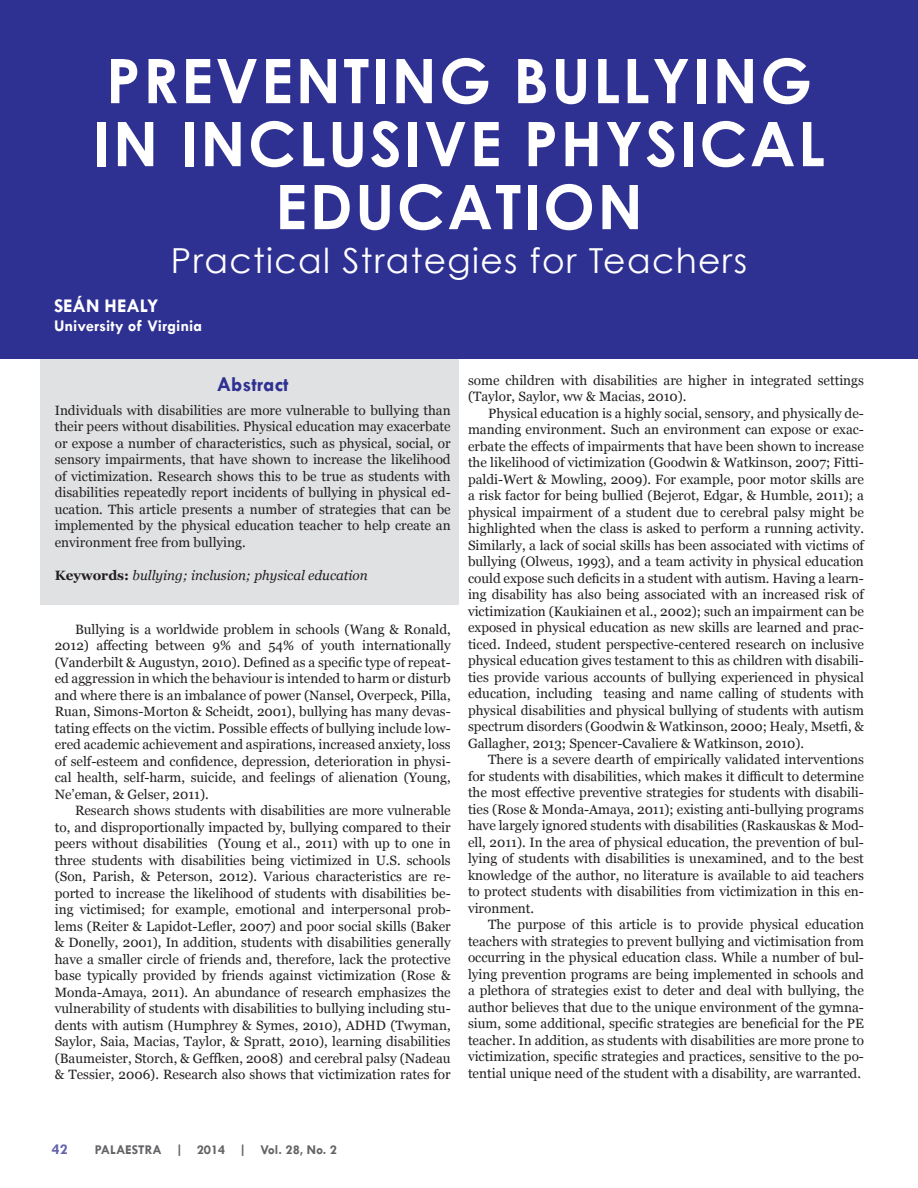
<style>
.page{position:relative;width:918px;height:1188px;background:#fff}
.page>*{position:absolute;margin:0;border:0;box-sizing:border-box;transform-origin:0 0}
.Table_Text{font:700 61.5px/63px "Century Gothic";letter-spacing:.04em;color:#fff;text-align:center}
.Table_Text-2{font:34.5px "Century Gothic";letter-spacing:.04em;color:#fff}
.t1{font:700 21px "Tw Cen";color:#2f3192}
.t2{font:700 19.5px "Tw Cen";color:#fff}
.t3{font:700 16.5px "Tw Cen";color:#fff}
.t4{font:700 15px "Tw Cen";color:#6364ad}
.Small_body_text{font:13.5px/16.5px "Georgia";color:#231f20;text-align:justify}
.Small_body_text-2{font:italic 13.5px "Georgia";color:#231f20}
.t5{font:700 13.5px "Tw Cen";color:#636466}
.s1{font-weight:700;font-style:normal}
</style>
<div class="page">
<div style="left:40px;top:50px;width:419px;height:555px;background:#e0e1e2"></div>
<div style="left:0;top:0;width:918px;height:359px;background:#2f3192"></div>
<p class="Table_Text" style="left:106px;top:48px;width:708px">PREVENTING BULLYING</p>
<p class="Table_Text" style="left:93px;top:111px;width:733px">IN INCLUSIVE PHYSICAL<br>EDUCATION</p>
<p class="Table_Text-2" style="left:171px;top:239px;width:578px">Practical Strategies for Teachers</p>
<p class="t2" style="left:54px;top:294px;width:106px">SEÁN HEALY</p>
<p class="t3" style="left:54px;top:316px;width:150px">University of Virginia</p>
<h1 class="t1" style="left:217px;top:372px;width:73px">Abstract</h1>
<p class="Small_body_text" style="left:55px;top:401px;width:398px">Individuals with disabilities are more vulnerable to bullying than their peers without disabilities. Physical education may exacerbate or expose a number of characteristics, such as physical, social, or sensory impairments, that have shown to increase the likelihood of victimization. Research shows this to be true as students with disabilities repeatedly report incidents of bullying in physical ed&shy;ucation. This article presents a number of strategies that can be implemented by the physical education teacher to help create an environment free from bullying.</p>
<p class="Small_body_text-2" style="left:55px;top:565px;width:315px"><span class="s1">Keywords:</span> bullying; inclusion; physical education</p>
<p class="Small_body_text" style="left:55px;top:620px;width:398px;text-indent:20px">Bullying is a worldwide problem in schools (Wang &amp; Ronald, 2012) affecting between 9% and 54% of youth internationally (Vanderbilt &amp; Augustyn, 2010). Defined as a specific type of repeat&shy;ed aggression in which the behaviour is intended to harm or disturb and where there is an imbalance of power (Nansel, Overpeck, Pilla, Ruan, Simons-Morton &amp; Scheidt, 2001), bullying has many devas&shy;tating effects on the victim. Possible effects of bullying include low&shy;ered academic achievement and aspirations, increased anxiety, loss of self-esteem and confidence, depression, deterioration in physi&shy;cal health, self-harm, suicide, and feelings of alienation (Young, Ne’eman, &amp; Gelser, 2011).</p>
<p class="Small_body_text" style="left:55px;top:802px;width:398px;text-indent:20px">Research shows students with disabilities are more vulnerable to, and disproportionally impacted by, bullying compared to their peers without disabilities (Young et al., 2011) with up to one in three students with disabilities being victimized in U.S. schools (Son, Parish, &amp; Peterson, 2012). Various characteristics are re&shy;ported to increase the likelihood of students with disabilities be&shy;ing victimised; for example, emotional and interpersonal prob&shy;lems (Reiter &amp; Lapidot-Lefler, 2007) and poor social skills (Baker &amp; Donelly, 2001), In addition, students with disabilities generally have a smaller circle of friends and, therefore, lack the protective base typically provided by friends against victimization (Rose &amp; Monda-Amaya, 2011). An abundance of research emphasizes the vulnerability of students with disabilities to bullying including stu&shy;dents with autism (Humphrey &amp; Symes, 2010), ADHD (Twyman, Saylor, Saia, Macias, Taylor, &amp; Spratt, 2010), learning disabilities (Baumeister, Storch, &amp; Geffken, 2008) and cerebral palsy (Nadeau &amp; Tessier, 2006). Research also shows that victimization rates for</p>
<p class="Small_body_text" style="left:468px;top:372px;width:397px">some children with disabilities are higher in integrated settings (Taylor, Saylor, ww &amp; Macias, 2010).</p>
<p class="Small_body_text" style="left:468px;top:405px;width:398px;text-indent:20px">Physical education is a highly social, sensory, and physically de&shy;manding environment. Such an environment can expose or exac&shy;erbate the effects of impairments that have been shown to increase the likelihood of victimization (Goodwin &amp; Watkinson, 2007; Fitti&shy;paldi-Wert &amp; Mowling, 2009). For example, poor motor skills are a risk factor for being bullied (Bejerot, Edgar, &amp; Humble, 2011); a physical impairment of a student due to cerebral palsy might be highlighted when the class is asked to perform a running activity.<br>Similarly, a lack of social skills has been associated with victims of bullying (Olweus, 1993), and a team activity in physical education could expose such deficits in a student with autism. Having a learn&shy;ing disability has also being associated with an increased risk of victimization (Kaukiainen et al., 2002); such an impairment can be exposed in physical education as new skills are learned and prac&shy;ticed. Indeed, student perspective-centered research on inclusive physical education gives testament to this as children with disabili&shy;ties provide various accounts of bullying experienced in physical education, including teasing and name calling of students with physical disabilities and physical bullying of students with autism spectrum disorders (Goodwin &amp; Watkinson, 2000; Healy, Msetfi, &amp; Gallagher, 2013; Spencer-Cavaliere &amp; Watkinson, 2010).</p>
<p class="Small_body_text" style="left:468px;top:751px;width:397px;text-indent:20px">There is a severe dearth of empirically validated interventions for students with disabilities, which makes it difficult to determine the most effective preventive strategies for students with disabili&shy;ties (Rose &amp; Monda-Amaya, 2011); existing anti-bullying programs have largely ignored students with disabilities (Raskauskas &amp; Mod&shy;ell, 2011). In the area of physical education, the prevention of bul&shy;lying of students with disabilities is unexamined, and to the best knowledge of the author, no literature is available to aid teachers to protect students with disabilities from victimization in this en&shy;vironment.</p>
<p class="Small_body_text" style="left:468px;top:916px;width:397px;text-indent:20px">The purpose of this article is to provide physical education teachers with strategies to prevent bullying and victimisation from occurring in the physical education class. While a number of bul&shy;lying prevention programs are being implemented in schools and a plethora of strategies exist to deter and deal with bullying, the author believes that due to the unique environment of the gymna&shy;sium, some additional, specific strategies are beneficial for the PE teacher. In addition, as students with disabilities are more prone to victimization, specific strategies and practices, sensitive to the po&shy;tential unique need of the student with a disability, are warranted.</p>
<p class="t4" style="left:52px;top:1140px;width:17px">42</p>
<p class="t5" style="left:95px;top:1142px;width:244px">PALAESTRA | 2014 | Vol. 28, No. 2</p>
</div>
